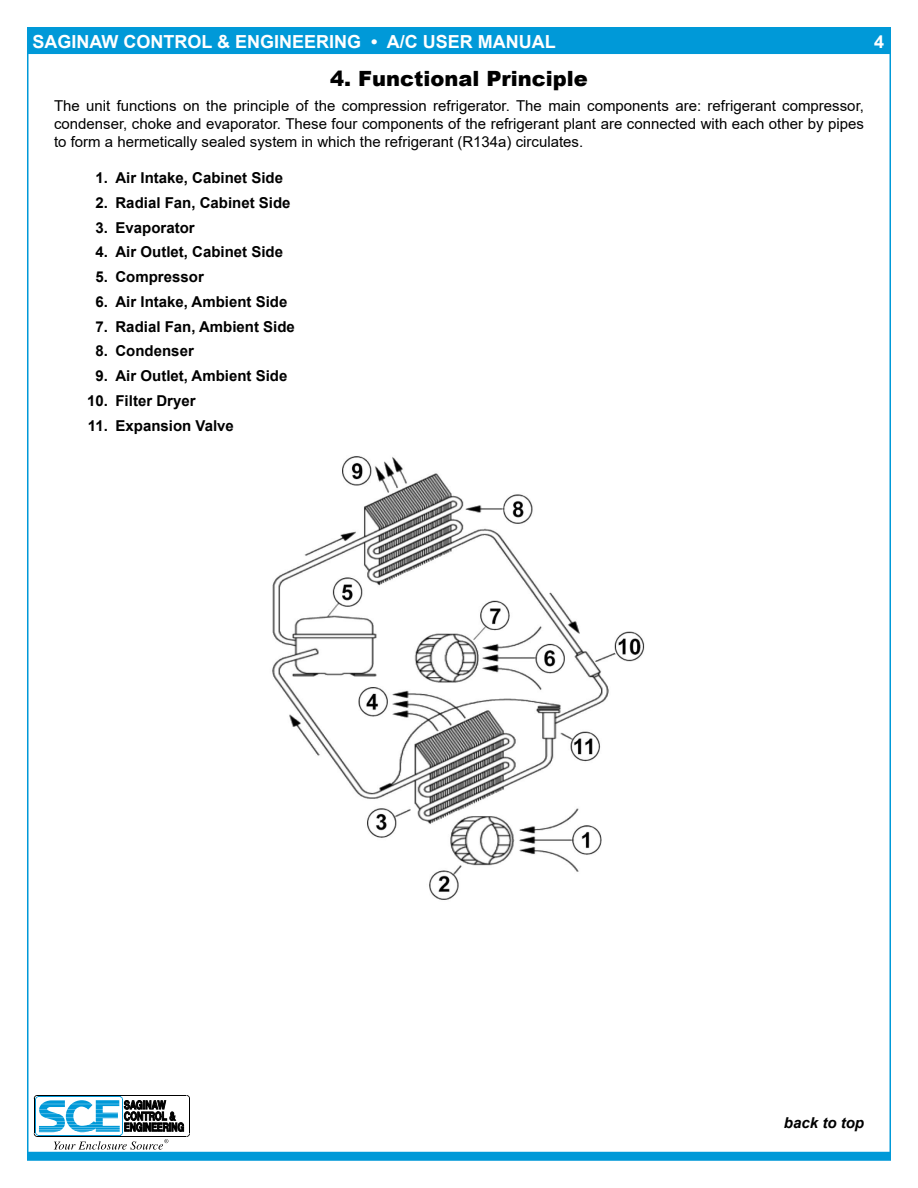
<style>
.page{position:relative;width:918px;height:1188px;background:#fff}
.page>*{position:absolute;margin:0;border:0;box-sizing:border-box;transform-origin:0 0}
.t1{font:900 21px "Arial";color:#000}
.t2{font:700 18px "Arial";color:#fff}
.t3{font:15px/18px "Arial";color:#000;text-align:justify}
.t4{font:700 15px "Arial";color:#000}
.t5{font:italic 700 15px "Arial";color:#000}
.s1{font-weight:400;font-size:12px;color:#000}
</style>
<div class="page">
<div style="left:27px;top:1152px;width:864px;height:9px;background:#0099d8"></div>
<svg style="left:34px;top:1095px;width:156px;height:55px"></svg>
<div style="left:27px;top:27px;width:864px;height:27px;background:#0099d8"></div>
<img style="left:272px;top:456px;width:373px;height:444px">
<p class="t2" style="left:28px;top:29px;width:529px"><span class="s1">B</span>SAGINAW CONTROL &amp; ENGINEERING • A/C USER MANUAL</p>
<p class="t2" style="left:874px;top:29px;width:12px">4</p>
<h1 class="t1" style="left:330px;top:63px;width:259px">4. Functional Principle</h1>
<p class="t3" style="left:54px;top:97px;width:812px">The unit functions on the principle of the compression refrigerator. The main components are: refrigerant compressor, condenser, choke and evaporator. These four components of the refrigerant plant are connected with each other by pipes to form a hermetically sealed system in which the refrigerant (R134a) circulates.</p>
<p class="t4" style="left:95px;top:167px;width:189px">1. Air Intake, Cabinet Side</p>
<p class="t4" style="left:95px;top:192px;width:197px">2. Radial Fan, Cabinet Side</p>
<p class="t4" style="left:95px;top:217px;width:101px">3. Evaporator</p>
<p class="t4" style="left:95px;top:242px;width:189px">4. Air Outlet, Cabinet Side</p>
<p class="t4" style="left:95px;top:266px;width:110px">5. Compressor</p>
<p class="t4" style="left:95px;top:291px;width:193px">6. Air Intake, Ambient Side</p>
<p class="t4" style="left:95px;top:316px;width:201px">7. Radial Fan, Ambient Side</p>
<p class="t4" style="left:95px;top:341px;width:100px">8. Condenser</p>
<p class="t4" style="left:95px;top:365px;width:193px">9. Air Outlet, Ambient Side</p>
<p class="t4" style="left:87px;top:390px;width:110px">10. Filter Dryer</p>
<p class="t4" style="left:88px;top:415px;width:147px">11. Expansion Valve</p>
<p class="t5" style="left:784px;top:1113px;width:82px">back to top</p>
</div>
